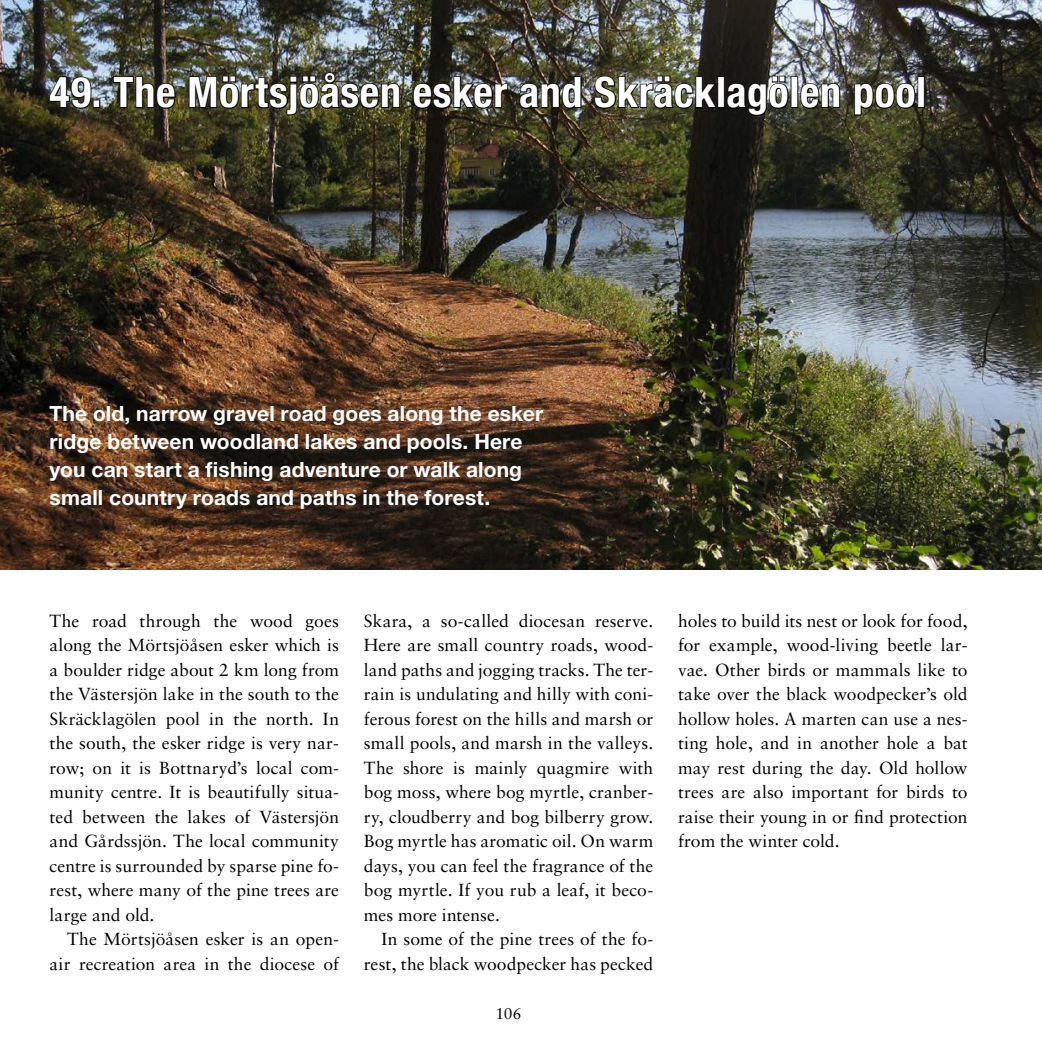
<style>
.page{position:relative;width:1042px;height:1042px;background:#fff}
.page>*{position:absolute;margin:0;border:0;box-sizing:border-box;transform-origin:0 0}
.t1{font:700 condensed 42px "Helvetica Neue";letter-spacing:.015em;color:#fff}
.t2{font:700 21px/28px "Helvetica Neue";letter-spacing:.005em;color:#fff}
.t3{font:17.5px/24.5px "Sabon";letter-spacing:.005em;color:#000;text-align:justify}
.t4{font:15.75px "Sabon";color:#000}
</style>
<div class="page">
<img style="left:0;top:0;width:1042px;height:569px">
<hr style="left:1041px;top:0;width:1px;height:373px;background:#ede7bc">
<svg style="left:48px;top:76px;width:44px;height:34px"></svg>
<div style="left:93px;top:100px;width:7px;height:8px;border:2px solid #000"></div>
<svg style="left:112px;top:76px;width:64px;height:34px;background:#343220"></svg>
<img style="left:188px;top:67px;width:213px;height:49px">
<img style="left:412px;top:76px;width:97px;height:34px">
<svg style="left:519px;top:76px;width:63px;height:34px;background:#32312a"></svg>
<img style="left:593px;top:75px;width:125px;height:35px">
<div style="left:717px;top:76px;width:8px;height:32px;border:2px solid #000"></div>
<svg style="left:726px;top:75px;width:63px;height:42px;background:#2b2b27"></svg>
<div style="left:790px;top:76px;width:8px;height:32px;border:2px solid #000"></div>
<svg style="left:799px;top:82px;width:42px;height:28px"></svg>
<svg style="left:853px;top:82px;width:63px;height:34px;background:#373727"></svg>
<div style="left:917px;top:76px;width:8px;height:32px;border:2px solid #000"></div>
<h1 class="t1" style="left:50px;top:67px;width:878px">49. The Mörtsjöåsen esker and Skräcklagölen pool</h1>
<p class="t2" style="left:50px;top:399px;width:495px">The old, narrow gravel road goes along the esker ridge between woodland lakes and pools. Here you can start a fishing adventure or walk along small country roads and paths in the forest.</p>
<p class="t3" style="left:50px;top:608px;width:291px">The road through the wood goes along the Mörtsjöåsen esker which is a boulder ridge about 2 km long from the Västersjön lake in the south to the Skräcklagölen pool in the north. In the south, the esker ridge is very nar&shy;row; on it is Bottnaryd’s local com&shy;munity centre. It is beautifully situa&shy;ted between the lakes of Västersjön and Gårdssjön. The local community centre is surrounded by sparse pine fo&shy;rest, where many of the pine trees are large and old.</p>
<p class="t3" style="left:50px;top:926px;width:291px;text-align:right">The Mörtsjöåsen esker is an open&shy;air recreation area in the diocese of</p>
<p class="t3" style="left:364px;top:608px;width:291px">Skara, a so-called diocesan reserve.<br>Here are small country roads, wood&shy;land paths and jogging tracks. The ter&shy;rain is undulating and hilly with coni&shy;ferous forest on the hills and marsh or small pools, and marsh in the valleys.<br>The shore is mainly quagmire with bog moss, where bog myrtle, cranber&shy;ry, cloudberry and bog bilberry grow.<br>Bog myrtle has aromatic oil. On warm days, you can feel the fragrance of the bog myrtle. If you rub a leaf, it beco&shy;mes more intense.</p>
<p class="t3" style="left:364px;top:926px;width:291px;text-align:right">In some of the pine trees of the fo&shy;rest, the black woodpecker has pecked</p>
<p class="t4" style="left:495px;top:1004px;width:28px">106</p>
<p class="t3" style="left:678px;top:608px;width:291px">holes to build its nest or look for food, for example, wood-living beetle lar&shy;vae. Other birds or mammals like to take over the black woodpecker’s old hollow holes. A marten can use a nes&shy;ting hole, and in another hole a bat may rest during the day. Old hollow trees are also important for birds to raise their young in or find protection from the winter cold.</p>
</div>
